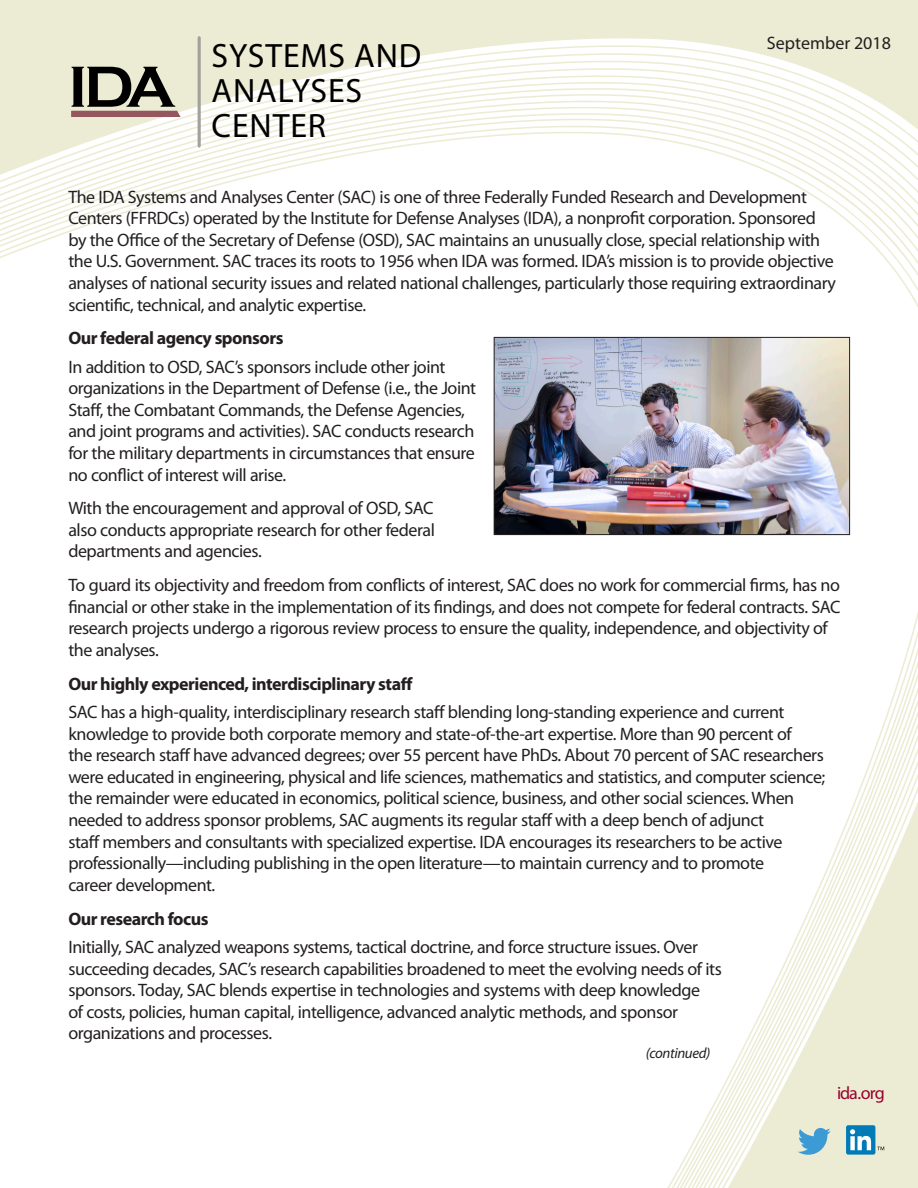
<style>
.page{position:relative;width:918px;height:1188px;background:#fff}
.page>*{position:absolute;margin:0;border:0;box-sizing:border-box;transform-origin:0 0}
.t1{font:33.9px/34.8px "Myriad Pro";letter-spacing:.025em;color:#000}
.Text{font:18px/21.6px "Myriad Pro";letter-spacing:-.025em;color:#231f20}
.t2{font:700 18px "Myriad Pro";letter-spacing:-.03em;color:#231f20}
.Text-2{font:18px "Myriad Pro";color:#231f20}
.t3{font:18px "Myriad Pro";letter-spacing:-.06em;color:#98012d}
.Continued{font:italic 14.85px "Myriad Pro";letter-spacing:-.025em;color:#231f20}
</style>
<div class="page">
<div style="left:0;top:0;width:918px;height:41px;background:#ececd4"></div>
<svg style="left:0;top:41px;width:918px;height:8px;fill:#ececd4"></svg>
<svg style="left:0;top:49px;width:918px;height:7px;fill:#ececd4"></svg>
<svg style="left:0;top:56px;width:918px;height:8px;fill:#ececd4"></svg>
<svg style="left:0;top:64px;width:918px;height:7px;fill:#ececd4"></svg>
<svg style="left:0;top:71px;width:918px;height:7px"></svg>
<svg style="left:0;top:78px;width:918px;height:6px"></svg>
<svg style="left:0;top:84px;width:918px;height:6px"></svg>
<svg style="left:0;top:90px;width:918px;height:6px"></svg>
<svg style="left:0;top:96px;width:918px;height:6px"></svg>
<svg style="left:0;top:102px;width:918px;height:7px"></svg>
<svg style="left:0;top:109px;width:918px;height:5px"></svg>
<svg style="left:0;top:114px;width:918px;height:7px"></svg>
<svg style="left:0;top:121px;width:918px;height:7px"></svg>
<svg style="left:0;top:128px;width:918px;height:179px"></svg>
<svg style="left:667px;top:612px;width:251px;height:576px"></svg>
<svg style="left:720px;top:770px;width:198px;height:418px"></svg>
<svg style="left:71px;top:67px;width:110px;height:50px;background:#888175"></svg>
<hr style="left:198px;top:38px;width:3px;height:108px;background:#a2a29c">
<svg style="left:798px;top:1128px;width:33px;height:27px"></svg>
<div style="left:846px;top:1125px;width:29px;height:30px;background:#007bb6;border-radius:2px"></div>
<svg style="left:850px;top:1129px;width:21px;height:21px"></svg>
<svg style="left:877px;top:1147px;width:7px;height:3px"></svg>
<img style="left:496px;top:339px;width:352px;height:194px">
<div style="left:494px;top:337px;width:356px;height:198px;border:1px solid #231f20"></div>
<h1 class="t1" style="left:212px;top:38px;width:211px">SYSTEMS AND<br>ANALYSES<br>CENTER</h1>
<p class="Text-2" style="left:767px;top:32px;width:126px">September 2018</p>
<p class="Text" style="left:68px;top:185px;width:769px">The IDA Systems and Analyses Center (SAC) is one of three Federally Funded Research and Development Centers (FFRDCs) operated by the Institute for Defense Analyses (IDA), a nonprofit corporation. Sponsored by the Office of the Secretary of Defense (OSD), SAC maintains an unusually close, special relationship with the U.S. Government. SAC traces its roots to 1956 when IDA was formed. IDA’s mission is to provide objective analyses of national security issues and related national challenges, particularly those requiring extraordinary scientific, technical, and analytic expertise.</p>
<h2 class="t2" style="left:68px;top:326px;width:217px">Our federal agency sponsors</h2>
<p class="Text" style="left:68px;top:355px;width:409px">In addition to OSD, SAC’s sponsors include other joint organizations in the Department of Defense (i.e., the Joint Staff, the Combatant Commands, the Defense Agencies, and joint programs and activities). SAC conducts research for the military departments in circumstances that ensure no conflict of interest will arise.</p>
<p class="Text" style="left:68px;top:497px;width:368px;text-align:justify">With the encouragement and approval of OSD, SAC also conducts appropriate research for other federal departments and agencies.</p>
<p class="Text" style="left:68px;top:574px;width:774px">To guard its objectivity and freedom from conflicts of interest, SAC does no work for commercial firms, has no financial or other stake in the implementation of its findings, and does not compete for federal contracts. SAC research projects undergo a rigorous review process to ensure the quality, independence, and objectivity of the analyses.</p>
<h2 class="t2" style="left:68px;top:672px;width:346px">Our highly experienced, interdisciplinary staff</h2>
<p class="Text" style="left:68px;top:701px;width:758px">SAC has a high-quality, interdisciplinary research staff blending long-standing experience and current knowledge to provide both corporate memory and state-of-the-art expertise. More than 90 percent of<br>the research staff have advanced degrees; over 55 percent have PhDs. About 70 percent of SAC researchers were educated in engineering, physical and life sciences, mathematics and statistics, and computer science; the remainder were educated in economics, political science, business, and other social sciences. When needed to address sponsor problems, SAC augments its regular staff with a deep bench of adjunct<br>staff members and consultants with specialized expertise. IDA encourages its researchers to be active professionally—including publishing in the open literature—to maintain currency and to promote<br>career development.</p>
<h2 class="t2" style="left:68px;top:907px;width:142px">Our research focus</h2>
<p class="Text" style="left:68px;top:936px;width:655px">Initially, SAC analyzed weapons systems, tactical doctrine, and force structure issues. Over succeeding decades, SAC’s research capabilities broadened to meet the evolving needs of its sponsors. Today, SAC blends expertise in technologies and systems with deep knowledge<br>of costs, policies, human capital, intelligence, advanced analytic methods, and sponsor organizations and processes.</p>
<p class="Continued" style="left:646px;top:1044px;width:66px">(continued)</p>
<p class="t3" style="left:837px;top:1081px;width:49px">ida.org</p>
</div>
